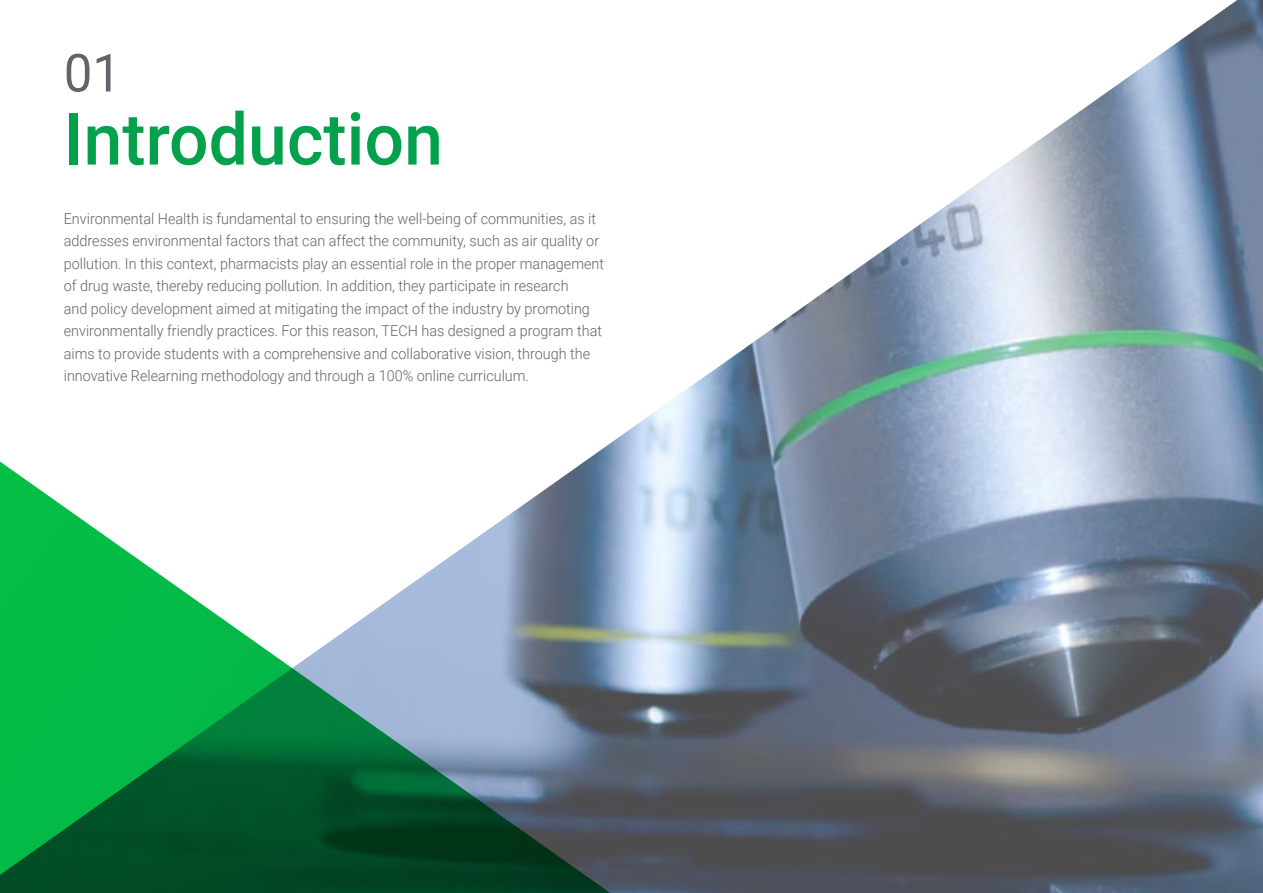
<style>
.page{position:relative;width:1263px;height:893px;background:#fff}
.page>*{position:absolute;margin:0;border:0;box-sizing:border-box;transform-origin:0 0}
.t1{font:500 72px "Roboto";color:#04a14d}
.t2{font:52.5px "Roboto";color:#61646a}
.t3{font:300 15px/22.5px "Roboto";color:#61646a;scale:.96 1}
</style>
<div class="page">
<img style="left:606px;top:0;width:657px;height:893px">
<svg style="left:0;top:446px;width:640px;height:447px"></svg>
<h2 class="t2" style="left:64px;top:36px;width:59px">01</h2>
<h1 class="t1" style="left:64px;top:89px;width:381px">Introduction</h1>
<p class="t3" style="left:64px;top:207px;width:564px">Environmental Health is fundamental to ensuring the well-being of communities, as it addresses environmental factors that can affect the community, such as air quality or pollution. In this context, pharmacists play an essential role in the proper management of drug waste, thereby reducing pollution. In addition, they participate in research<br>and policy development aimed at mitigating the impact of the industry by promoting environmentally friendly practices. For this reason, TECH has designed a program that aims to provide students with a comprehensive and collaborative vision, through the innovative Relearning methodology and through a 100% online curriculum.</p>
</div>
